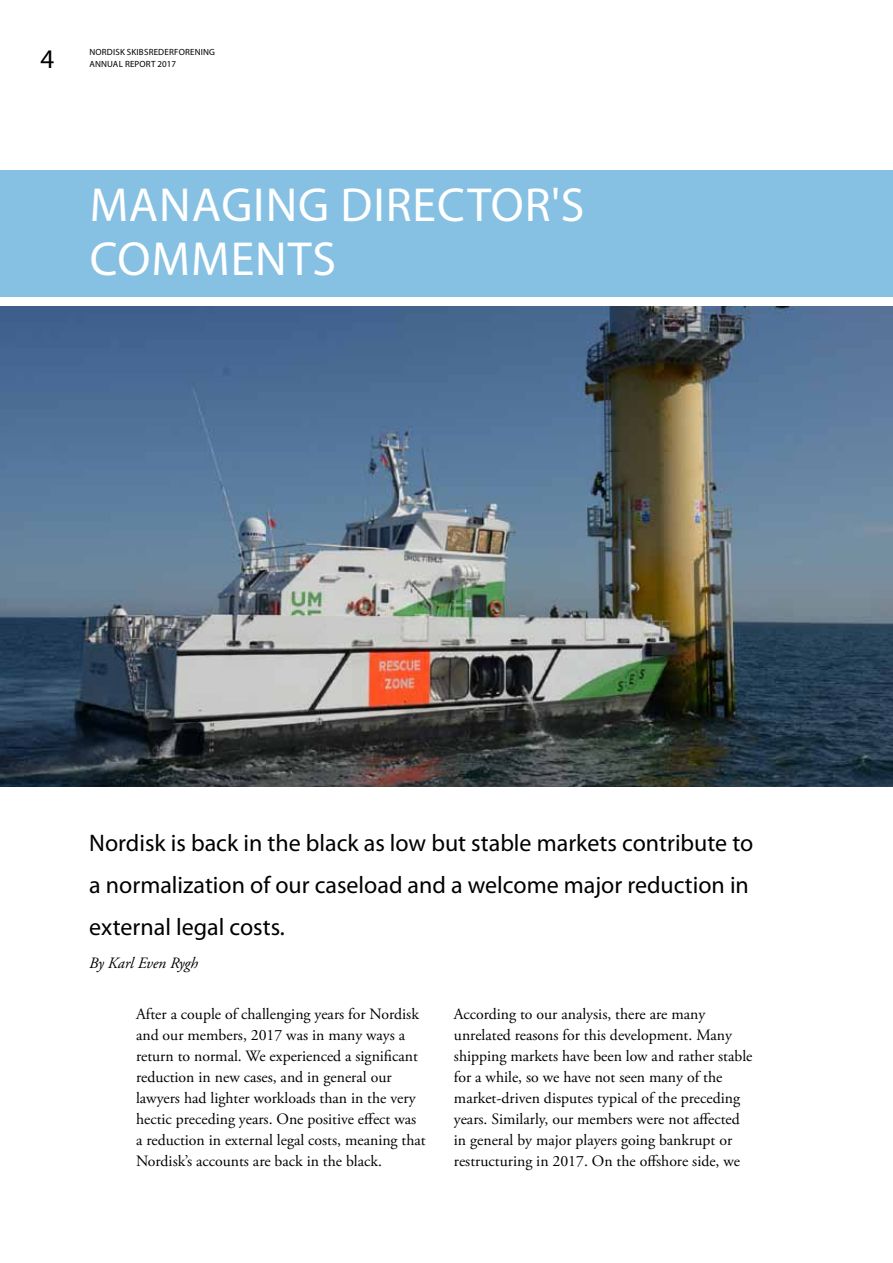
<style>
.page{position:relative;width:893px;height:1263px;background:#fff}
.page>*{position:absolute;margin:0;border:0;box-sizing:border-box;transform-origin:0 0}
.t1{font:48px "Myriad Pro";letter-spacing:.02em;color:#fff}
.t2{font:27px "Myriad Pro";color:#000}
.t3{font:24px/42px "Myriad Pro";color:#000}
.t4{font:15.75px/21px "Adobe Garamond Pro";color:#000}
.t5{font:italic 15.75px "Adobe Garamond Pro";letter-spacing:-.005em;color:#000}
.t6{font:9px "Myriad Pro";letter-spacing:.02em;color:#000}
</style>
<div class="page">
<img style="left:0;top:307px;width:893px;height:480px">
<div style="left:0;top:170px;width:893px;height:127px;background:#86c1e3"></div>
<h2 class="t2" style="left:40px;top:43px;width:15px">4</h2>
<p class="t6" style="left:89px;top:46px;width:7px">nord</p>
<p class="t6" style="left:113px;top:46px;width:42px">isk skiBsrederforen</p>
<p class="t6" style="left:201px;top:46px;width:16px">ing</p>
<p class="t6" style="left:89px;top:58px;width:7px">ann</p>
<p class="t6" style="left:107px;top:58px;width:24px">ual report</p>
<p class="t6" style="left:158px;top:58px;width:20px">2017</p>
<h1 class="t1" style="left:90px;top:175px;width:33px">mana</h1>
<h1 class="t1" style="left:221px;top:175px;width:364px">ging director's</h1>
<h1 class="t1" style="left:90px;top:229px;width:61px">comment</h1>
<h1 class="t1" style="left:312px;top:229px;width:25px">s</h1>
<h3 class="t3" style="left:89px;top:822px;width:666px">Nordisk is back in the black as low but stable markets contribute to a normalization of our caseload and a welcome major reduction in external legal costs.</h3>
<p class="t5" style="left:89px;top:953px;width:110px">By Karl Even Rygh</p>
<p class="t4" style="left:136px;top:1004px;width:291px">After a couple of challenging years for Nordisk and our members, 2017 was in many ways a return to normal. We experienced a significant reduction in new cases, and in general our lawyers had lighter workloads than in the very hectic preceding years. One positive effect was a reduction in external legal costs, meaning that Nordisk’s accounts are back in the black.</p>
<p class="t4" style="left:454px;top:1004px;width:300px">According to our analysis, there are many unrelated reasons for this development. Many shipping markets have been low and rather stable for a while, so we have not seen many of the market-driven disputes typical of the preceding years. Similarly, our members were not affected in general by major players going bankrupt or restructuring in 2017. On the offshore side, we</p>
</div>
